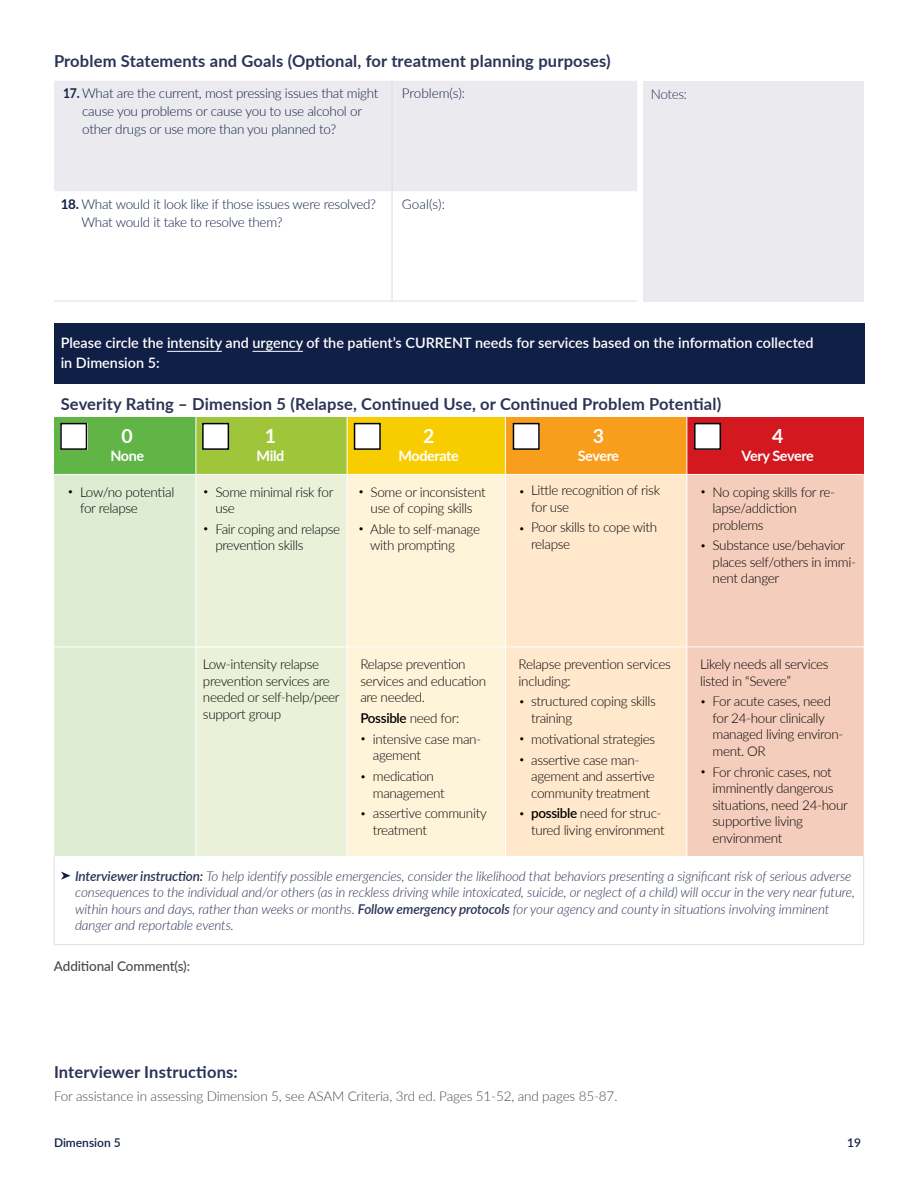
<style>
.page{position:relative;width:918px;height:1188px;background:#fff}
.page>*{position:absolute;margin:0;border:0;box-sizing:border-box;transform-origin:0 0}
.t1{font:700 19.5px "Lato";color:#fff}
.t2{font:700 16.5px "Lato";letter-spacing:.01em;color:#2c3356}
.t3{font:600 14.4px/19.5px "Lato";color:#fff}
.t4{font:700 14.4px "Lato";letter-spacing:-.03em;color:#fff}
.t5{font:300 13.5px/16.5px "Lato";letter-spacing:-.025em;color:#000}
.t6{font:italic 300 13.5px/16.5px "Lato";letter-spacing:-.01em;color:#2c3356}
.t7{font:300 13.5px/18px "Lato";letter-spacing:-.02em;color:#101f46}
.t8{font:300 13.5px "Lato";letter-spacing:-.01em;color:#4a4a4d}
.t9{font:500 13.5px "Lato";letter-spacing:-.01em;color:#4a4a4d}
.t10{font:600 13.5px "Lato";letter-spacing:-.025em;color:#000}
.t11{font:300 13.5px "Lato";color:#101f46}
.t12{font:300 13.5px "Lato";letter-spacing:-.03em;color:#2c3356}
.t13{font:600 12px "Lato";color:#101f46}
.s1{font-weight:700}
.s2{font-size:10.5px}
.s3{font-weight:600}
.s4{font-weight:300}
</style>
<div class="page">
<div style="left:54px;top:81px;width:583px;height:110px;background:#ebeaee"></div>
<hr style="left:392px;top:81px;width:1px;height:110px;background:#dddce2">
<hr style="left:392px;top:191px;width:1px;height:110px;background:#dddce2">
<hr style="left:54px;top:301px;width:338px;height:1px;background:#dddce2">
<hr style="left:392px;top:301px;width:245px;height:1px;background:#dddce2">
<div style="left:54px;top:323px;width:810px;height:60px;background:#101f46"></div>
<hr style="left:167px;top:351px;width:55px;height:1px;background:#fff">
<hr style="left:253px;top:351px;width:50px;height:1px;background:#fff">
<div style="left:54px;top:417px;width:142px;height:57px;background:#61b546"></div>
<div style="left:196px;top:417px;width:151px;height:57px;background:#9fc63b"></div>
<div style="left:347px;top:417px;width:158px;height:57px;background:#f7cd00"></div>
<div style="left:505px;top:417px;width:182px;height:57px;background:#f99d1c"></div>
<div style="left:687px;top:417px;width:177px;height:57px;background:#d31820"></div>
<div style="left:54px;top:475px;width:142px;height:381px;background:#ddecd3"></div>
<div style="left:197px;top:475px;width:150px;height:381px;background:#ebf1d8"></div>
<div style="left:348px;top:475px;width:157px;height:381px;background:#fef4da"></div>
<div style="left:506px;top:475px;width:181px;height:381px;background:#ffe8cc"></div>
<div style="left:688px;top:475px;width:176px;height:381px;background:#f5cdbc"></div>
<hr style="left:54px;top:647px;width:142px;height:1px;background:#fff">
<hr style="left:196px;top:647px;width:151px;height:1px;background:#fff">
<hr style="left:347px;top:647px;width:158px;height:1px;background:#fff">
<hr style="left:506px;top:647px;width:181px;height:1px;background:#fff">
<hr style="left:687px;top:647px;width:177px;height:1px;background:#fff">
<hr style="left:54px;top:856px;width:1px;height:88px;background:#dddce2">
<hr style="left:54px;top:944px;width:142px;height:1px;background:#dddce2">
<hr style="left:196px;top:944px;width:151px;height:1px;background:#dddce2">
<hr style="left:347px;top:944px;width:158px;height:1px;background:#dddce2">
<hr style="left:505px;top:944px;width:182px;height:1px;background:#dddce2">
<hr style="left:687px;top:944px;width:177px;height:1px;background:#dddce2">
<hr style="left:863px;top:856px;width:1px;height:88px;background:#dddce2">
<hr style="left:196px;top:417px;width:1px;height:57px;background:#fff">
<hr style="left:347px;top:417px;width:1px;height:57px;background:#fff">
<hr style="left:505px;top:417px;width:1px;height:57px;background:#fff">
<hr style="left:687px;top:417px;width:1px;height:57px;background:#fff">
<div style="left:644px;top:81px;width:220px;height:221px;background:#ebeaee"></div>
<svg style="left:61px;top:872px;width:9px;height:8px"></svg>
<div style="left:60px;top:423px;width:27px;height:27px;background:#fff"></div>
<div style="left:60px;top:423px;width:27px;height:27px;border:2px solid #000"></div>
<div style="left:202px;top:423px;width:27px;height:27px;background:#fff"></div>
<div style="left:202px;top:423px;width:27px;height:27px;border:2px solid #000"></div>
<div style="left:354px;top:423px;width:27px;height:27px;background:#fff"></div>
<div style="left:354px;top:423px;width:27px;height:27px;border:2px solid #000"></div>
<div style="left:513px;top:423px;width:27px;height:27px;background:#fff"></div>
<div style="left:513px;top:423px;width:27px;height:27px;border:2px solid #000"></div>
<div style="left:694px;top:423px;width:27px;height:27px;background:#fff"></div>
<div style="left:694px;top:423px;width:27px;height:27px;border:2px solid #000"></div>
<p class="t2" style="left:54px;top:49px;width:558px">Problem Statements and Goals (Optional, for treatment planning purposes)</p>
<p class="t7" style="left:82px;top:86px;width:298px;text-indent:-19px"><span class="s1">17.</span> What are the current, most pressing issues that might cause you problems or cause you to use alcohol or other drugs or use more than you planned to?</p>
<p class="t11" style="left:402px;top:84px;width:65px">Problem(s):</p>
<p class="t7" style="left:81px;top:194px;width:296px;text-indent:-21px"><span class="s1">18.</span> What would it look like if those issues were resolved?<br>What would it take to resolve them?</p>
<p class="t7" style="left:402px;top:194px;width:45px">Goal(s):</p>
<p class="t12" style="left:651px;top:85px;width:38px">Notes:</p>
<p class="t3" style="left:61px;top:334px;width:754px">Please circle the intensity and urgency of the patient’s CURRENT needs for services based on the information collected in Dimension 5:</p>
<p class="t2" style="left:61px;top:391px;width:662px">Severity Rating – Dimension 5 (Relapse, Continued Use, or Continued Problem Potential)</p>
<h1 class="t1" style="left:122px;top:428px;width:13px">0</h1>
<p class="t4" style="left:110px;top:451px;width:35px">None</p>
<h1 class="t1" style="left:423px;top:421px;width:13px">2</h1>
<p class="t4" style="left:398px;top:451px;width:62px">Moderate</p>
<h1 class="t1" style="left:593px;top:428px;width:13px">3</h1>
<p class="t4" style="left:578px;top:445px;width:43px">Severe</p>
<h1 class="t1" style="left:265px;top:428px;width:13px">1</h1>
<p class="t4" style="left:257px;top:451px;width:29px">Mild</p>
<h1 class="t1" style="left:772px;top:428px;width:13px">4</h1>
<p class="t4" style="left:742px;top:445px;width:74px">Very Severe</p>
<p class="t5" style="left:80px;top:483px;width:96px;text-indent:-12px"><span class="s2">•</span> Low/no potential for relapse</p>
<p class="t5" style="left:215px;top:483px;width:120px;text-indent:-12px"><span class="s2">•</span> Some minimal risk for use</p>
<p class="t5" style="left:215px;top:522px;width:126px;text-indent:-12px"><span class="s2">•</span> Fair coping and relapse prevention skills</p>
<p class="t5" style="left:358px;top:483px;width:129px;text-align:center"><span class="s2">•</span> Some or inconsistent use of coping skills</p>
<p class="t5" style="left:370px;top:520px;width:111px;text-indent:-12px"><span class="s2">•</span> Able to self-manage with prompting</p>
<p class="t5" style="left:531px;top:482px;width:130px;text-indent:-12px"><span class="s2">•</span> Little recognition of risk for use</p>
<p class="t5" style="left:531px;top:519px;width:128px;text-indent:-12px"><span class="s2">•</span> Poor skills to cope with relapse</p>
<p class="t5" style="left:713px;top:483px;width:124px;text-indent:-12px"><span class="s2">•</span> No coping skills for re&shy;lapse/addiction problems</p>
<p class="t5" style="left:713px;top:537px;width:145px;text-indent:-12px"><span class="s2">•</span> Substance use/behavior places self/others in immi&shy;nent danger</p>
<p class="t5" style="left:203px;top:656px;width:138px">Low-intensity relapse prevention services are needed or self-help/peer support group</p>
<p class="t5" style="left:360px;top:656px;width:127px">Relapse prevention services and education are needed.</p>
<p class="t5" style="left:700px;top:656px;width:130px">Likely needs all services listed in “Severe”</p>
<p class="t5" style="left:713px;top:693px;width:133px;text-indent:-12px"><span class="s2">•</span> For acute cases, need for 24-hour clinically managed living environ&shy;ment. OR</p>
<p class="t5" style="left:713px;top:763px;width:137px;text-indent:-12px"><span class="s2">•</span> For chronic cases, not imminently dangerous situations, need 24-hour supportive living environment</p>
<p class="t6" style="left:75px;top:867px;width:781px"><span class="s3">Interviewer instruction:</span> To help identify possible emergencies, consider the likelihood that behaviors presenting a significant risk of serious adverse consequences to the individual and/or others (as in reckless driving while intoxicated, suicide, or neglect of a child) will occur in the very near future, within hours and days, rather than weeks or months. <span class="s3">Follow emergency protocols</span> for your agency and county in situations involving imminent danger and reportable events.</p>
<p class="t9" style="left:54px;top:956px;width:138px">Additional Comment(s):</p>
<p class="t5" style="left:519px;top:656px;width:154px">Relapse prevention services including:</p>
<p class="t5" style="left:531px;top:693px;width:126px;text-indent:-12px"><span class="s2">•</span> structured coping skills training</p>
<p class="t5" style="left:519px;top:730px;width:138px"><span class="s2">•</span> motivational strategies</p>
<p class="t5" style="left:531px;top:751px;width:125px;text-indent:-12px"><span class="s2">•</span> assertive case man&shy;agement and assertive community treatment</p>
<p class="t5" style="left:519px;top:805px;width:148px;text-align:right"><span class="s2">•</span> <span class="s3">possible</span> need for struc&shy;tured living environment</p>
<p class="t10" style="left:360px;top:713px;width:101px">Possible <span class="s4">need for:</span></p>
<p class="t5" style="left:373px;top:730px;width:110px;text-indent:-12px"><span class="s2">•</span> intensive case man&shy;agement</p>
<p class="t5" style="left:373px;top:767px;width:74px;text-indent:-12px"><span class="s2">•</span> medication management</p>
<p class="t5" style="left:373px;top:805px;width:115px;text-indent:-12px"><span class="s2">•</span> assertive community treatment</p>
<p class="t2" style="left:54px;top:1060px;width:185px">Interviewer Instructions:</p>
<p class="t8" style="left:54px;top:1087px;width:565px">For assistance in assessing Dimension 5, see ASAM Criteria, 3rd ed. Pages 51-52, and pages 85-87.</p>
<p class="t13" style="left:54px;top:1138px;width:68px">Dimension 5</p>
<p class="t13" style="left:847px;top:1138px;width:15px">19</p>
</div>
